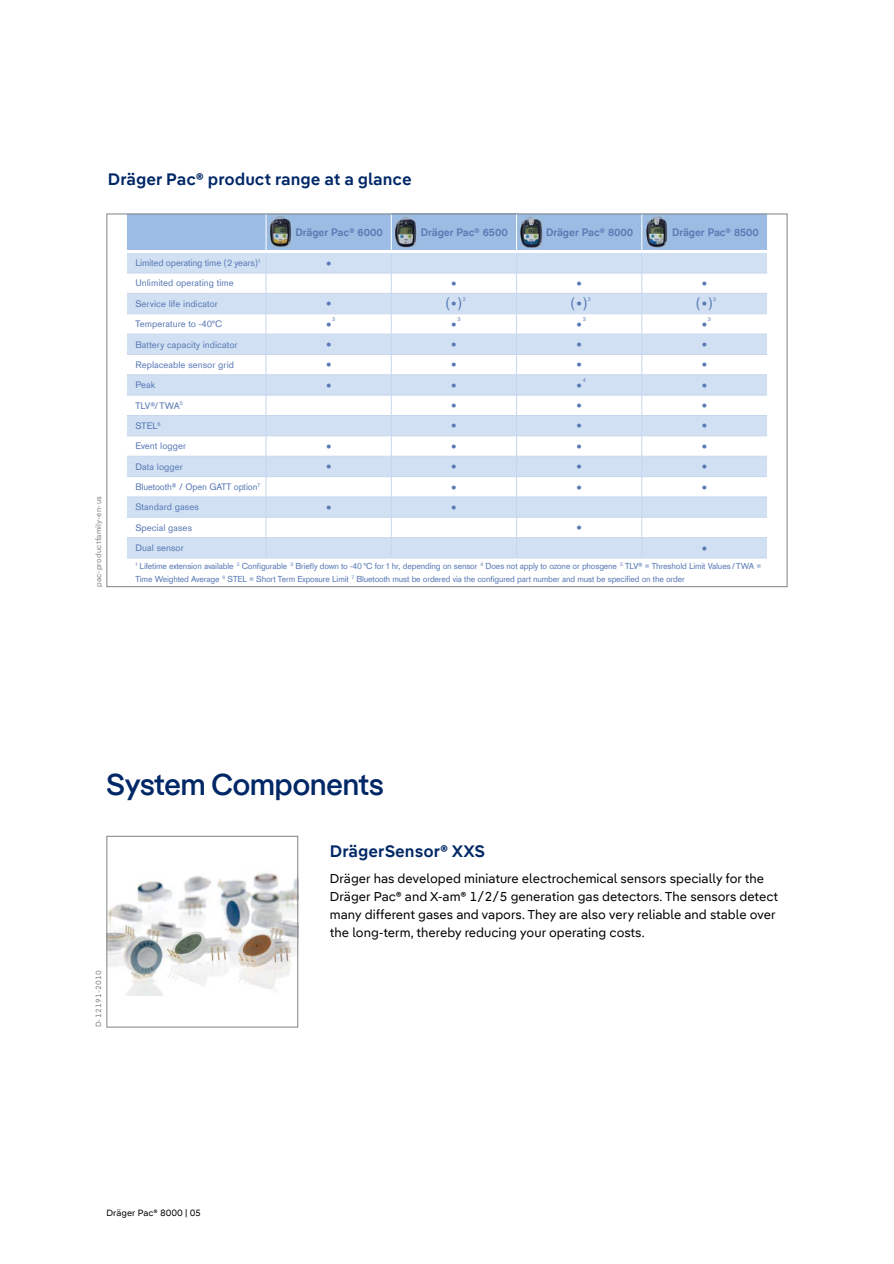
<style>
.page{position:relative;width:894px;height:1264px;background:#fff}
.page>*{position:absolute;margin:0;border:0;box-sizing:border-box;transform-origin:0 0}
.ps_page_hl{font:500 30px "Draeger Pangea";color:#002766}
.ps_blue_diagramm_tit{font:600 16.5px "Draeger Pangea Text";color:#002766}
.ps_blue_hl{font:600 16.5px "Draeger Pangea Text";color:#002766}
.image{font:700 15px "Draeger Sans Global";color:#5a7ab6}
.image-2{font:15px "Draeger Sans Global";color:#5a7ab6}
.ps_copy{font:12.75px/18px "Draeger Pangea Text";color:#000}
.image-3{font:700 11.25px "Draeger Sans Global";letter-spacing:-.01em;color:#5a7ab6}
.image-4{font:9.75px "Draeger Sans Global";color:#5a7ab6}
.image-5{font:9.75px "Draeger Sans Global";letter-spacing:-.02em;color:#5a7ab6}
.image-6{font:9.75px "Draeger Sans Global";color:#5a7ab6;scale:.96 1}
.image-7{font:9px/12.8px "Draeger Sans Global";letter-spacing:-.02em;color:#5a7ab6}
.t1{font:9px "Draeger Pangea Text";color:#000}
.ps_img_number{font:7.5px "Draeger Pangea Text";letter-spacing:.025em;color:#808285}
.image-8{font:5.7px "Draeger Sans Global";color:#5a7ab6}
.s1{font-weight:700}
</style>
<div class="page">
<svg style="left:127px;top:216px;width:639px;height:342px"></svg>
<hr style="left:127px;top:273px;width:139px;height:1px;background:#c7d6ee">
<hr style="left:127px;top:250px;width:639px;height:3px;background:#fff">
<img style="left:268px;top:216px;width:24px;height:34px">
<img style="left:268px;top:229px;width:24px;height:9px">
<img style="left:393px;top:216px;width:24px;height:34px">
<img style="left:393px;top:229px;width:24px;height:9px">
<img style="left:519px;top:216px;width:24px;height:34px">
<img style="left:519px;top:229px;width:24px;height:9px">
<img style="left:644px;top:216px;width:24px;height:34px">
<img style="left:644px;top:229px;width:24px;height:9px">
<img style="left:108px;top:873px;width:188px;height:122px">
<div style="left:106px;top:836px;width:192px;height:191px;border:1px solid #808285"></div>
<p class="ps_blue_diagramm_tit" style="left:108px;top:167px;width:305px">Dräger Pac® product range at a glance</p>
<p class="image-3" style="left:295px;top:226px;width:89px">Dräger Pac® 6000</p>
<p class="image-3" style="left:421px;top:226px;width:88px">Dräger Pac® 6500</p>
<p class="image-3" style="left:546px;top:226px;width:89px">Dräger Pac® 8000</p>
<p class="image-3" style="left:672px;top:226px;width:88px">Dräger Pac® 8500</p>
<p class="image-5" style="left:135px;top:257px;width:126px">Limited operating time (2 years)<sup>1</sup></p>
<p class="image" style="left:325px;top:255px;width:8px">٠</p>
<p class="image-4" style="left:135px;top:277px;width:100px">Unlimited operating time</p>
<p class="image" style="left:450px;top:275px;width:8px">٠</p>
<p class="image" style="left:575px;top:275px;width:8px">٠</p>
<p class="image" style="left:701px;top:275px;width:8px">٠</p>
<p class="image-4" style="left:135px;top:298px;width:84px">Service life indicator</p>
<p class="image" style="left:325px;top:295px;width:8px">٠</p>
<p class="image-2" style="left:445px;top:294px;width:19px">(<span class="s1">٠</span>)</p>
<p class="image-8" style="left:462px;top:295px;width:5px">2</p>
<p class="image-2" style="left:570px;top:294px;width:19px">(<span class="s1">٠</span>)</p>
<p class="image-8" style="left:587px;top:295px;width:5px">2</p>
<p class="image-2" style="left:695px;top:294px;width:19px">(<span class="s1">٠</span>)</p>
<p class="image-8" style="left:713px;top:295px;width:5px">2</p>
<p class="image-4" style="left:135px;top:318px;width:88px">Temperature to -40°C</p>
<p class="image" style="left:325px;top:316px;width:8px">٠</p>
<p class="image-8" style="left:332px;top:316px;width:5px">3</p>
<p class="image-8" style="left:457px;top:316px;width:5px">3</p>
<p class="image-8" style="left:582px;top:316px;width:5px">3</p>
<p class="image-8" style="left:707px;top:316px;width:5px">3</p>
<p class="image" style="left:450px;top:316px;width:8px">٠</p>
<p class="image" style="left:575px;top:316px;width:8px">٠</p>
<p class="image" style="left:701px;top:316px;width:8px">٠</p>
<p class="ps_img_number" style="left:93px;top:587px;width:92px;rotate:-90deg">pac-productfamily-en-us</p>
<p class="image-4" style="left:135px;top:338px;width:104px">Battery capacity indicator</p>
<p class="image" style="left:325px;top:336px;width:8px">٠</p>
<p class="image" style="left:450px;top:336px;width:8px">٠</p>
<p class="image" style="left:575px;top:336px;width:8px">٠</p>
<p class="image" style="left:701px;top:336px;width:8px">٠</p>
<p class="image-4" style="left:135px;top:359px;width:100px">Replaceable sensor grid</p>
<p class="image" style="left:325px;top:356px;width:8px">٠</p>
<p class="image" style="left:450px;top:356px;width:8px">٠</p>
<p class="image" style="left:575px;top:356px;width:8px">٠</p>
<p class="image" style="left:701px;top:356px;width:8px">٠</p>
<p class="image-4" style="left:135px;top:379px;width:21px">Peak</p>
<p class="image" style="left:325px;top:377px;width:8px">٠</p>
<p class="image" style="left:450px;top:377px;width:8px">٠</p>
<p class="image" style="left:575px;top:377px;width:8px">٠</p>
<p class="image-8" style="left:582px;top:377px;width:5px">4</p>
<p class="image" style="left:701px;top:377px;width:8px">٠</p>
<p class="image-4" style="left:135px;top:399px;width:49px">TLV®/ TWA<sup>5</sup></p>
<p class="image" style="left:450px;top:397px;width:8px">٠</p>
<p class="image" style="left:575px;top:397px;width:8px">٠</p>
<p class="image" style="left:701px;top:397px;width:8px">٠</p>
<p class="image-4" style="left:135px;top:420px;width:27px">STEL<sup>6</sup></p>
<p class="image" style="left:450px;top:417px;width:8px">٠</p>
<p class="image" style="left:575px;top:417px;width:8px">٠</p>
<p class="image" style="left:701px;top:417px;width:8px">٠</p>
<p class="image-4" style="left:135px;top:440px;width:52px">Event logger</p>
<p class="image" style="left:325px;top:438px;width:8px">٠</p>
<p class="image" style="left:450px;top:438px;width:8px">٠</p>
<p class="image" style="left:575px;top:438px;width:8px">٠</p>
<p class="image" style="left:701px;top:438px;width:8px">٠</p>
<p class="image-4" style="left:135px;top:460px;width:49px">Data logger</p>
<p class="image" style="left:325px;top:458px;width:8px">٠</p>
<p class="image" style="left:450px;top:458px;width:8px">٠</p>
<p class="image" style="left:575px;top:458px;width:8px">٠</p>
<p class="image" style="left:701px;top:458px;width:8px">٠</p>
<p class="image-6" style="left:135px;top:481px;width:131px">Bluetooth® / Open GATT option<sup>7</sup></p>
<p class="image" style="left:450px;top:478px;width:8px">٠</p>
<p class="image" style="left:575px;top:478px;width:8px">٠</p>
<p class="image" style="left:701px;top:478px;width:8px">٠</p>
<p class="image-4" style="left:135px;top:501px;width:65px">Standard gases</p>
<p class="image" style="left:325px;top:499px;width:8px">٠</p>
<p class="image" style="left:450px;top:499px;width:8px">٠</p>
<p class="image-4" style="left:135px;top:521px;width:58px">Special gases</p>
<p class="image" style="left:575px;top:519px;width:8px">٠</p>
<p class="image-4" style="left:135px;top:542px;width:50px">Dual sensor</p>
<p class="image" style="left:701px;top:539px;width:8px">٠</p>
<p class="image-7" style="left:135px;top:559px;width:627px"><sup>1</sup> Lifetime extension available <sup>2</sup> Configurable <sup>3</sup> Briefly down to -40 °C for 1 hr, depending on sensor <sup>4</sup> Does not apply to ozone or phosgene <sup>5</sup> TLV® = Threshold Limit Values / TWA =<br>Time Weighted Average <sup>6</sup> STEL = Short Term Exposure Limit <sup>7</sup> Bluetooth must be ordered via the configured part number and must be specified on the order</p>
<p class="ps_page_hl" style="left:106px;top:763px;width:279px">System Components</p>
<p class="ps_blue_hl" style="left:330px;top:838px;width:156px">DrägerSensor® XXS</p>
<p class="ps_img_number" style="left:93px;top:1027px;width:58px;rotate:-90deg">D-12191-2010</p>
<p class="t1" style="left:106px;top:1205px;width:96px">-Dräger -Pac® -8000 | 05</p>
<p class="ps_copy" style="left:330px;top:869px;width:449px">Dräger has developed miniature electrochemical sensors specially for the Dräger Pac® and X-am® 1/2/5 generation gas detectors. The sensors detect many different gases and vapors. They are also very reliable and stable over the long-term, thereby reducing your operating costs.</p>
</div>
